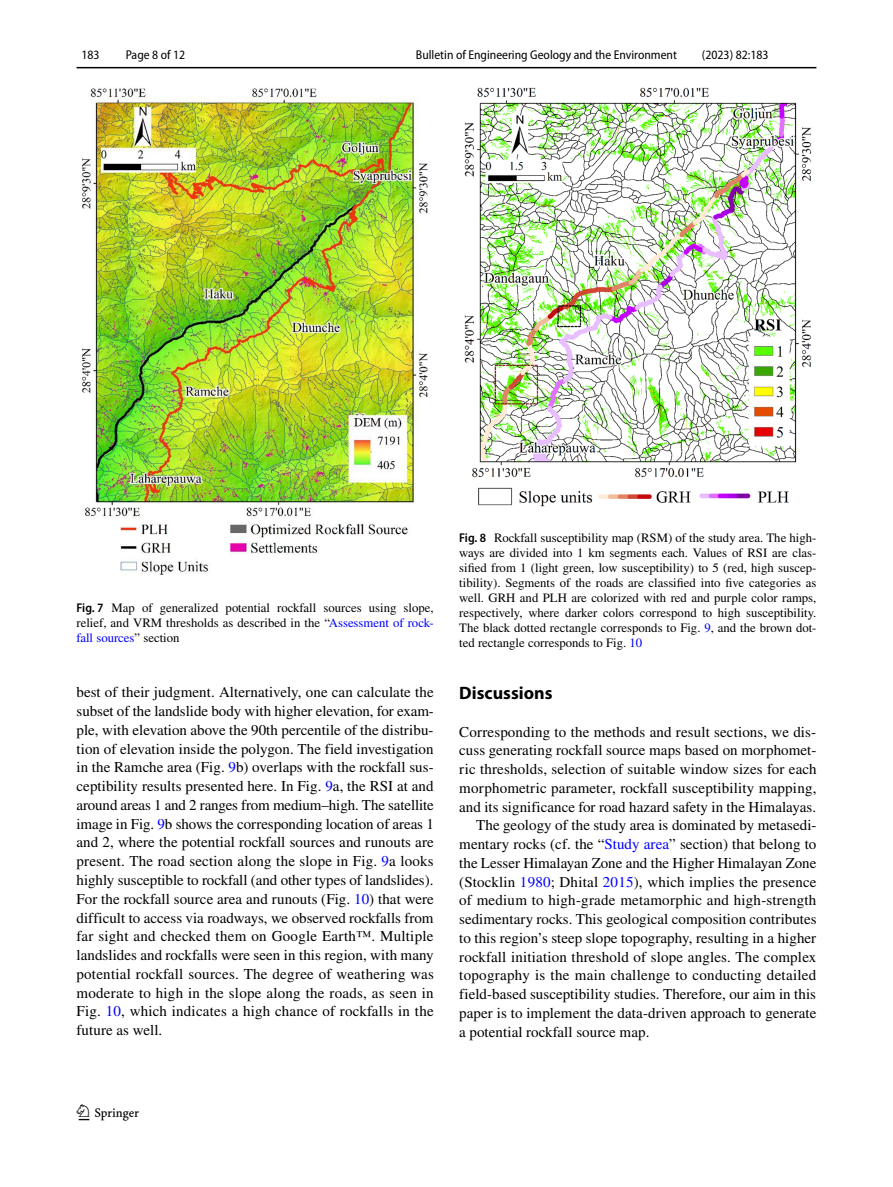
<style>
.page{position:relative;width:893px;height:1187px;background:#fff}
.page>*{position:absolute;margin:0;border:0;box-sizing:border-box;transform-origin:0 0}
.t1{font:22.5px "Springnew Regular 2";color:#000}
.t2{font:700 18px "Myriad Pro";color:#000}
.t3{font:15px/18.8px "STIX";letter-spacing:.005em;color:#000;text-align:justify}
.t4{font:12.75px/15px "STIX";color:#000;text-align:justify}
.t5{font:semi-condensed 12.75px "Myriad Pro";color:#000}
.s1{font-family:"Myriad Pro";font-weight:600;font-stretch:semi-condensed}
.s2{color:#00f}
</style>
<div class="page">
<hr style="left:77px;top:67px;width:739px;height:1px;background:#000">
<img style="left:82px;top:88px;width:346px;height:487px">
<img style="left:464px;top:87px;width:348px;height:420px">
<p class="t5" style="left:82px;top:48px;width:20px">183</p>
<p class="t5" style="left:126px;top:48px;width:61px">Page 8 of 12</p>
<p class="t5" style="left:416px;top:48px;width:263px">Bulletin of Engineering Geology and the Environment</p>
<p class="t5" style="left:702px;top:48px;width:68px">(2023) 82:183</p>
<p class="t4" style="left:77px;top:601px;width:359px"><span class="s1">Fig. 7</span> Map of generalized potential rockfall sources using slope, relief, and VRM thresholds as described in the “<span class="s2">Assessment of rock&shy;fall sources</span>” section</p>
<p class="t4" style="left:459px;top:531px;width:359px"><span class="s1">Fig. 8</span> Rockfall susceptibility map (RSM) of the study area. The high&shy;ways are divided into 1 km segments each. Values of RSI are clas&shy;sified from 1 (light green, low susceptibility) to 5 (red, high suscep&shy;tibility). Segments of the roads are classified into five categories as well. GRH and PLH are colorized with red and purple color ramps, respectively, where darker colors correspond to high susceptibility.<br>The black dotted rectangle corresponds to Fig. <span class="s2">9</span>, and the brown dot&shy;ted rectangle corresponds to Fig. <span class="s2">10</span></p>
<p class="t3" style="left:77px;top:684px;width:359px">best of their judgment. Alternatively, one can calculate the subset of the landslide body with higher elevation, for exam&shy;ple, with elevation above the 90th percentile of the distribu&shy;tion of elevation inside the polygon. The field investigation in the Ramche area (Fig. <span class="s2">9</span>b) overlaps with the rockfall sus&shy;ceptibility results presented here. In Fig. <span class="s2">9</span>a, the RSI at and around areas 1 and 2 ranges from medium–high. The satellite image in Fig. <span class="s2">9</span>b shows the corresponding location of areas 1 and 2, where the potential rockfall sources and runouts are present. The road section along the slope in Fig. <span class="s2">9</span>a looks highly susceptible to rockfall (and other types of landslides).<br>For the rockfall source area and runouts (Fig. <span class="s2">10</span>) that were difficult to access via roadways, we observed rockfalls from far sight and checked them on Google Earth™. Multiple landslides and rockfalls were seen in this region, with many potential rockfall sources. The degree of weathering was moderate to high in the slope along the roads, as seen in Fig. <span class="s2">10</span>, which indicates a high chance of rockfalls in the future as well.</p>
<p class="t2" style="left:459px;top:681px;width:95px">Discussions</p>
<p class="t3" style="left:459px;top:723px;width:358px">Corresponding to the methods and result sections, we dis-</p>
<p class="t3" style="left:459px;top:741px;width:359px">cuss generating rockfall source maps based on morphomet-</p>
<p class="t3" style="left:459px;top:760px;width:359px">ric thresholds, selection of suitable window sizes for each</p>
<p class="t3" style="left:459px;top:779px;width:359px">morphometric parameter, rockfall susceptibility mapping,</p>
<p class="t3" style="left:459px;top:798px;width:358px">and its significance for road hazard safety in the Himalayas.</p>
<p class="t3" style="left:476px;top:816px;width:342px">The geology of the study area is dominated by metasedi-</p>
<p class="t3" style="left:459px;top:835px;width:359px">mentary rocks (cf. the “<span class="s2">Study area</span>” section) that belong to</p>
<p class="t3" style="left:459px;top:854px;width:359px">the Lesser Himalayan Zone and the Higher Himalayan Zone</p>
<p class="t3" style="left:459px;top:873px;width:359px">(Stocklin <span class="s2">1980</span>; Dhital <span class="s2">2015</span>), which implies the presence</p>
<p class="t3" style="left:459px;top:891px;width:359px">of medium to high-grade metamorphic and high-strength</p>
<p class="t3" style="left:459px;top:910px;width:359px">sedimentary rocks. This geological composition contributes</p>
<p class="t3" style="left:459px;top:929px;width:358px">to this region’s steep slope topography, resulting in a higher</p>
<p class="t3" style="left:459px;top:948px;width:359px">rockfall initiation threshold of slope angles. The complex</p>
<p class="t3" style="left:459px;top:966px;width:359px">topography is the main challenge to conducting detailed</p>
<p class="t3" style="left:459px;top:985px;width:358px">field-based susceptibility studies. Therefore, our aim in this</p>
<p class="t3" style="left:459px;top:1004px;width:359px">paper is to implement the data-driven approach to generate</p>
<p class="t3" style="left:459px;top:1023px;width:192px">a potential rockfall source map.</p>
<h1 class="t1" style="left:79px;top:1104px;width:62px">1 3</h1>
</div>
